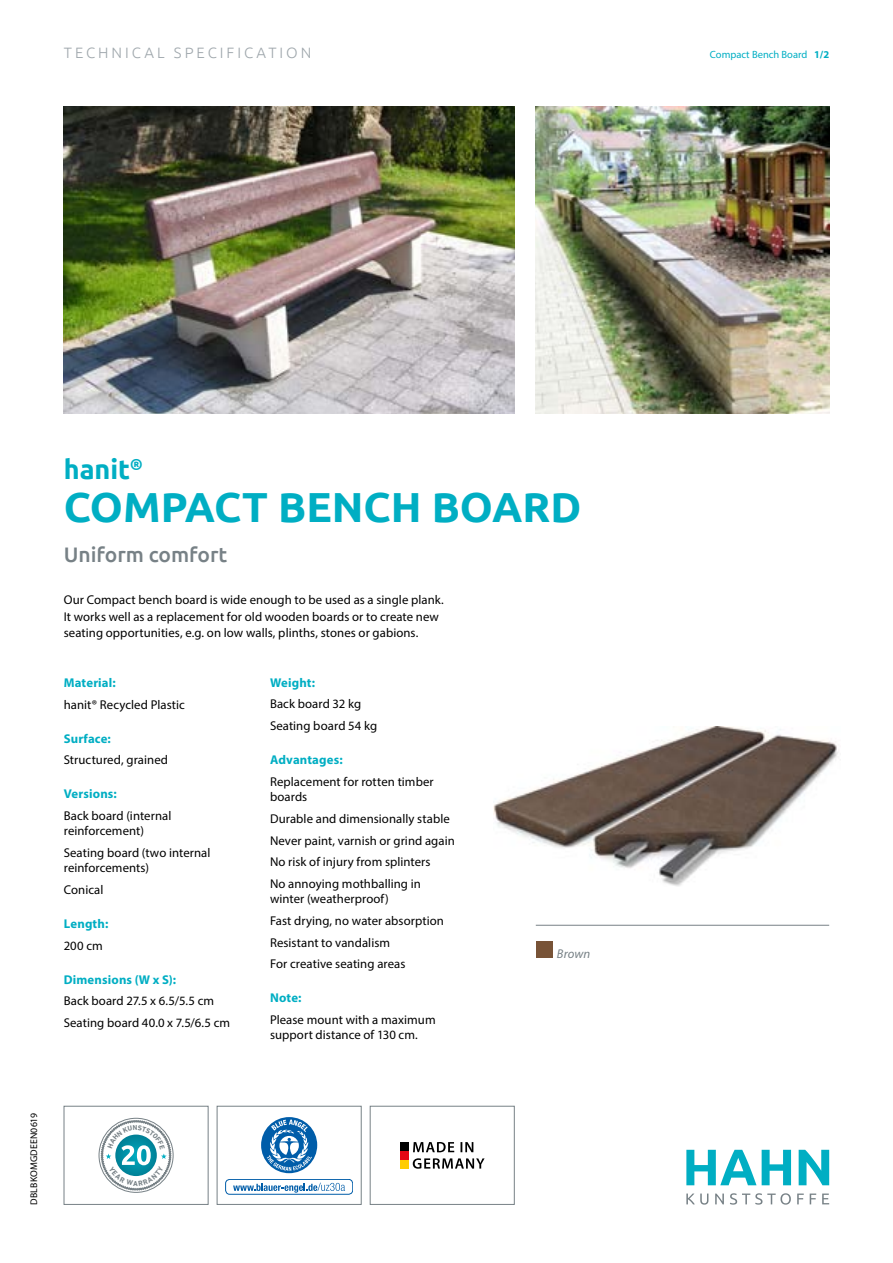
<style>
.page{position:relative;width:893px;height:1263px;background:#fff}
.page>*{position:absolute;margin:0;border:0;box-sizing:border-box;transform-origin:0 0}
.t1{font:700 42px "Ubuntu";color:#00aec3}
.t2{font:700 27px "Ubuntu";color:#00aec3}
.t3{font:500 21px "Ubuntu";color:#778186}
.t4{font:300 15px "Ubuntu";letter-spacing:.2em;color:#a0a8ad}
.t5{font:12.75px/21.8px "Myriad Pro";letter-spacing:.005em;color:#000}
.t6{font:700 12.75px "Myriad Pro";letter-spacing:.01em;color:#00aec3}
.t7{font:italic 12.75px "Myriad Pro";letter-spacing:.005em;color:#778186}
.t8{font:10.5px "Myriad Pro";color:#00aec3}
.t9{font:9.75px "Myriad Pro";letter-spacing:.015em;color:#000}
.s1{font-weight:700}
</style>
<div class="page">
<img style="left:493px;top:727px;width:345px;height:159px">
<img style="left:64px;top:107px;width:450px;height:306px">
<img style="left:536px;top:107px;width:293px;height:306px">
<hr style="left:536px;top:925px;width:293px;height:1px;background:#778186">
<div style="left:536px;top:941px;width:16px;height:17px;background:#785337"></div>
<svg style="left:762px;top:1150px;width:29px;height:35px"></svg>
<svg style="left:799px;top:1150px;width:30px;height:35px"></svg>
<svg style="left:686px;top:1193px;width:143px;height:11px"></svg>
<svg style="left:686px;top:1150px;width:70px;height:35px"></svg>
<div style="left:64px;top:1106px;width:144px;height:98px;border:1px solid #778186"></div>
<div style="left:370px;top:1106px;width:144px;height:98px;border:1px solid #778186"></div>
<div style="left:400px;top:1142px;width:8px;height:8px;background:#000"></div>
<div style="left:400px;top:1151px;width:8px;height:8px;background:#e30613"></div>
<div style="left:400px;top:1160px;width:8px;height:8px;background:#fc0"></div>
<svg style="left:413px;top:1158px;width:72px;height:11px"></svg>
<svg style="left:413px;top:1142px;width:60px;height:10px"></svg>
<div style="left:217px;top:1106px;width:144px;height:98px;border:1px solid #778186"></div>
<div style="left:225px;top:1179px;width:128px;height:15px;border:1px solid #005da9;border-radius:4px"></div>
<svg style="left:233px;top:1183px;width:112px;height:10px"></svg>
<svg style="left:261px;top:1117px;width:56px;height:56px"></svg>
<div style="left:99px;top:1118px;width:74px;height:74px;border:1px solid #778186;border-radius:50%"></div>
<svg style="left:101px;top:1120px;width:70px;height:70px"></svg>
<p class="t4" style="left:64px;top:44px;width:249px">TECHNICAL SPECIFICATION</p>
<p class="t8" style="left:710px;top:48px;width:121px">Compact Bench Board <span class="s1">1/2</span></p>
<h2 class="t2" style="left:64px;top:453px;width:81px">hanit<sup>®</sup></h2>
<h1 class="t1" style="left:64px;top:482px;width:519px">COMPACT BENCH BOARD</h1>
<h3 class="t3" style="left:64px;top:541px;width:165px">Uniform comfort</h3>
<p class="t5" style="left:64px;top:592px;width:382px;line-height:16.5px">Our Compact bench board is wide enough to be used as a single plank.<br>It works well as a replacement for old wooden boards or to create new seating opportunities, e.g. on low walls, plinths, stones or gabions.</p>
<p class="t6" style="left:64px;top:674px;width:53px">Material:</p>
<p class="t5" style="left:64px;top:693px;width:123px">hanit® Recycled Plastic</p>
<p class="t6" style="left:64px;top:730px;width:49px">Surface:</p>
<p class="t5" style="left:64px;top:749px;width:106px">Structured, grained</p>
<p class="t6" style="left:64px;top:786px;width:55px">Versions:</p>
<p class="t5" style="left:64px;top:808px;width:109px;line-height:15.3px">Back board (internal reinforcement)</p>
<p class="t5" style="left:64px;top:845px;width:148px;line-height:15.3px">Seating board (two internal reinforcements)</p>
<p class="t5" style="left:64px;top:878px;width:41px">Conical</p>
<p class="t6" style="left:64px;top:915px;width:46px">Length:</p>
<p class="t5" style="left:64px;top:934px;width:40px">200 cm</p>
<p class="t6" style="left:64px;top:971px;width:114px">Dimensions (W x S):</p>
<p class="t5" style="left:64px;top:990px;width:168px">Back board 27.5 x 6.5/5.5 cm<br>Seating board 40.0 x 7.5/6.5 cm</p>
<p class="t6" style="left:270px;top:674px;width:47px">Weight:</p>
<p class="t5" style="left:270px;top:693px;width:109px">Back board 32 kg<br>Seating board 54 kg</p>
<p class="t6" style="left:270px;top:752px;width:74px">Advantages:</p>
<p class="t5" style="left:270px;top:774px;width:165px;line-height:15.3px">Replacement for rotten timber boards</p>
<p class="t5" style="left:270px;top:807px;width:186px">Durable and dimensionally stable<br>Never paint, varnish or grind again<br>No risk of injury from splinters<br>No annoying mothballing in</p>
<p class="t5" style="left:270px;top:888px;width:175px">winter (weatherproof)<br>Fast drying, no water absorption<br>Resistant to vandalism<br>For creative seating areas</p>
<p class="t6" style="left:270px;top:990px;width:33px">Note:</p>
<p class="t5" style="left:270px;top:1012px;width:167px;line-height:15.3px">Please mount with a maximum support distance of 130 cm.</p>
<p class="t7" style="left:557px;top:946px;width:35px">Brown</p>
<p class="t9" style="left:28px;top:1205px;width:93px;rotate:-90deg">DBLBKOMGDEEN0619</p>
</div>
